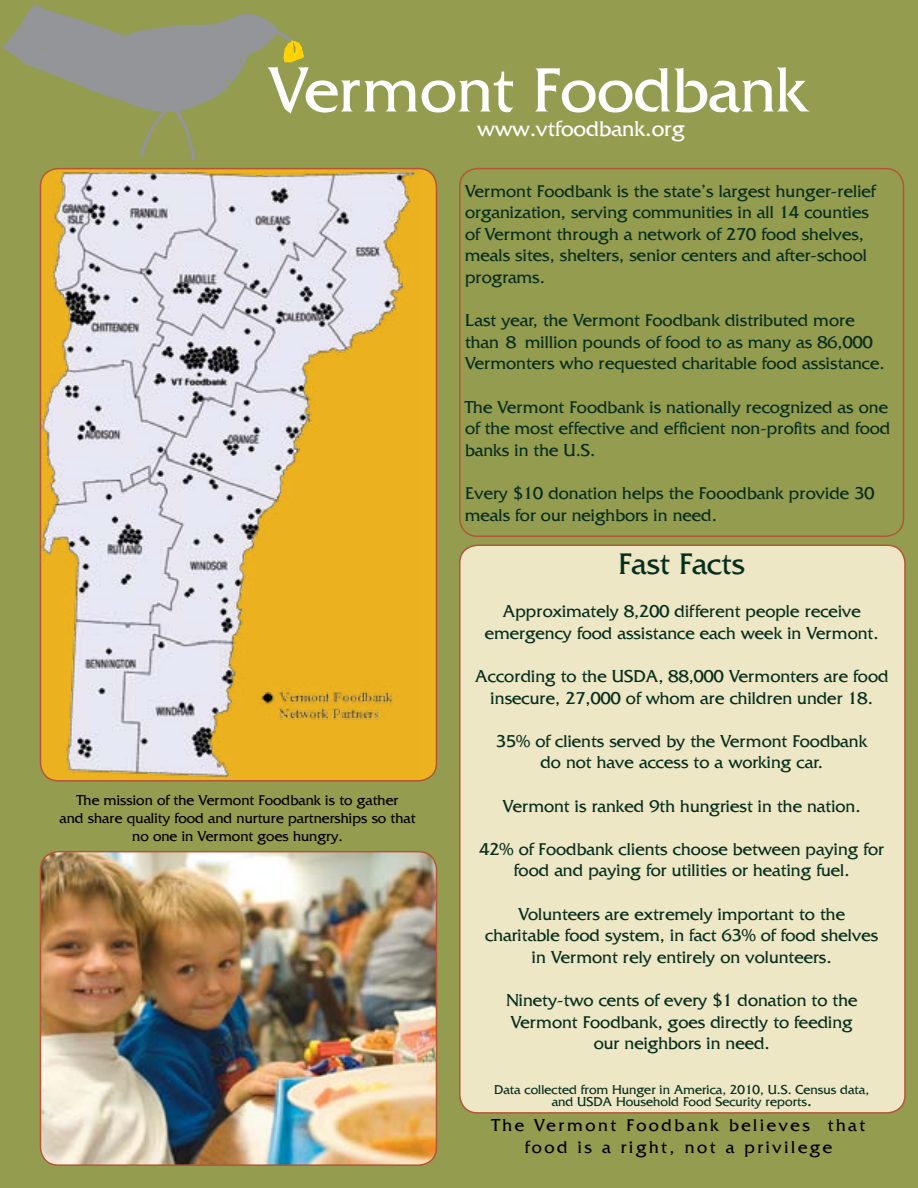
<style>
.page{position:relative;width:918px;height:1188px;background:#949c50}
.page>*{position:absolute;margin:0;border:0;box-sizing:border-box;transform-origin:0 0}
.t1{font:66px "Fritz Quadrata";color:#fff}
.t2{font:31.5px "Fritz Quadrata";color:#072e1d}
.t3{font:22.5px "Fritz Quadrata";color:#fff}
.t4{font:18px/21.6px "Fritz Quadrata";color:#072e1d;text-align:center}
.t5{font:18px/21.6px "Fritz Quadrata";letter-spacing:.14em;color:#000;text-align:center}
.t6{font:15px/18px "Fritz Quadrata";color:#000;text-align:center}
.t7{font:13.5px/12px "Fritz Quadrata";color:#072e1d;text-align:center}
.s1{font-size:16.5px}
</style>
<div class="page">
<div style="left:459px;top:168px;width:445px;height:369px;border:2px solid #b45538;border-radius:18px"></div>
<div style="left:460px;top:545px;width:445px;height:568px;background:#ede7c6;border-radius:18px"></div>
<div style="left:459px;top:544px;width:447px;height:570px;border:2px solid #b45538;border-radius:18px"></div>
<img style="left:40px;top:852px;width:396px;height:313px">
<div style="left:40px;top:851px;width:397px;height:315px;border:2px solid #b45538;border-radius:18px"></div>
<div style="left:40px;top:169px;width:396px;height:612px;background:#ecb21f;border-radius:18px"></div>
<img style="left:40px;top:169px;width:378px;height:612px">
<div style="left:40px;top:168px;width:397px;height:614px;border:2px solid #b45538;border-radius:18px"></div>
<svg style="left:3px;top:5px;width:292px;height:155px;background:#93996c"></svg>
<svg style="left:235px;top:63px;width:8px;height:14px"></svg>
<svg style="left:225px;top:17px;width:6px;height:6px"></svg>
<svg style="left:213px;top:85px;width:16px;height:14px"></svg>
<svg style="left:207px;top:22px;width:7px;height:2px"></svg>
<svg style="left:198px;top:101px;width:9px;height:3px"></svg>
<svg style="left:179px;top:120px;width:16px;height:38px"></svg>
<svg style="left:125px;top:32px;width:6px;height:8px"></svg>
<svg style="left:123px;top:103px;width:41px;height:51px;background:#939a5b"></svg>
<svg style="left:90px;top:91px;width:22px;height:8px"></svg>
<svg style="left:61px;top:79px;width:7px;height:4px"></svg>
<svg style="left:35px;top:64px;width:18px;height:13px"></svg>
<svg style="left:2px;top:4px;width:31px;height:43px"></svg>
<svg style="left:283px;top:37px;width:21px;height:25px"></svg>
<h1 class="t1" style="left:269px;top:54px;width:540px">Vermont Foodbank</h1>
<p class="t3" style="left:477px;top:116px;width:209px">www.vtfoodbank.org</p>
<p class="t6" style="left:60px;top:791px;width:358px">The mission of the Vermont Foodbank is to gather<br>and share quality food and nurture partnerships so that no one in Vermont goes hungry.</p>
<p class="t4" style="left:465px;top:180px;width:412px;text-align:left">Vermont Foodbank is the state’s largest hunger-relief organization, serving communities in all 14 counties of Vermont through a network of 270 food shelves, meals sites, shelters, senior centers and after-school programs.</p>
<p class="t4" style="left:465px;top:310px;width:421px;text-align:left">Last year, the Vermont Foodbank distributed more than 8 million pounds of food to as many as 86,000<br>Vermonters who requested charitable food assistance.</p>
<p class="t4" style="left:465px;top:396px;width:427px;text-align:left">The Vermont Foodbank is nationally recognized as one of the most effective and efficient non-profits and food banks in the U.S.</p>
<p class="t4" style="left:465px;top:483px;width:411px;text-align:left">Every $10 donation helps the Fooodbank provide 30 meals for our neighbors in need.</p>
<h2 class="t2" style="left:619px;top:547px;width:128px">Fast Facts</h2>
<p class="t4" style="left:485px;top:601px;width:395px">Approximately 8,200 different people receive emergency food assistance each week in Vermont.</p>
<p class="t4" style="left:475px;top:666px;width:415px">According to the USDA, 88,000 Vermonters are food insecure, 27,000 of whom are children under 18.</p>
<p class="t4" style="left:496px;top:730px;width:373px">35% of clients served by the Vermont Foodbank do not have access to a working car.</p>
<p class="t4" style="left:503px;top:795px;width:359px">Vermont is ranked 9th hungriest in the nation.</p>
<p class="t4" style="left:480px;top:838px;width:406px">42% of Foodbank clients choose between paying for food and paying for utilities or heating fuel.</p>
<p class="t4" style="left:485px;top:903px;width:395px">Volunteers are extremely important to the charitable food system, in fact 63% of food shelves in Vermont rely entirely on volunteers.</p>
<p class="t4" style="left:506px;top:990px;width:353px">Ninety-two cents of every $1 donation to the<br>Vermont Foodbank, goes directly to feeding our neighbors in need.</p>
<p class="t7" style="left:494px;top:1083px;width:377px">Data collected from Hunger in America, 2010, U.S. Census data, and USDA Household Food Security reports<span class="s1">.</span></p>
<p class="t5" style="left:492px;top:1115px;width:375px">The Vermont Foodbank believes that food is a right, not a privilege</p>
</div>
